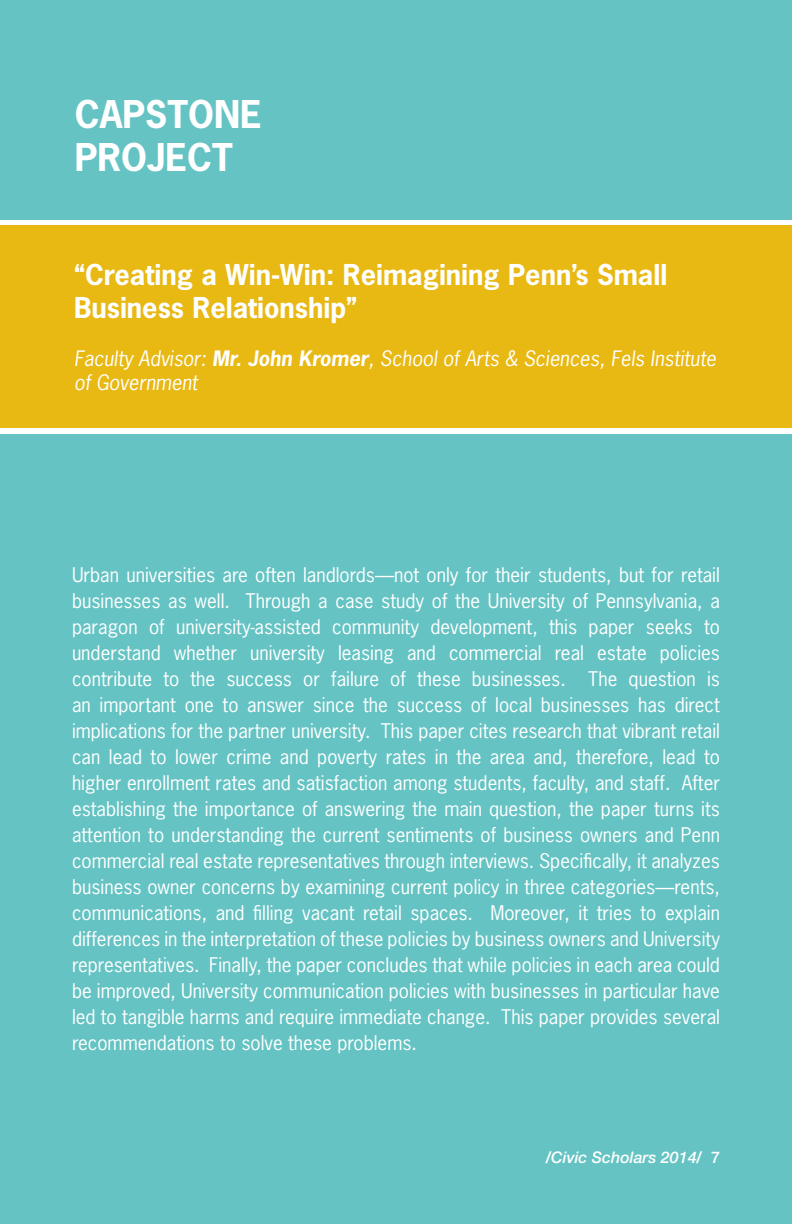
<style>
.page{position:relative;width:792px;height:1224px;background:#fff}
.page>*{position:absolute;margin:0;border:0;box-sizing:border-box;transform-origin:0 0}
.t1{font:700 36px/43.2px "News Gothic Std";color:#fff}
.t2{font:700 27px/33.6px "News Gothic Std";color:#fff}
.t3{font:italic 20px/24px "News Gothic Std";color:#fff}
.t4{font:19px/26px "News Gothic Std";color:#fff;text-align:justify}
.t5{font:italic 500 16px "Helvetica Neue LT Std";color:#fff}
.s1{font-weight:700}
.s2{font-style:normal}
</style>
<div class="page">
<div style="left:0;top:0;width:792px;height:220px;background:#65c3c3"></div>
<div style="left:0;top:434px;width:792px;height:790px;background:#65c3c3"></div>
<div style="left:0;top:226px;width:792px;height:202px;background:#e8b813"></div>
<h1 class="t1" style="left:75px;top:92px;width:188px">CAPSTONE<br>PROJECT</h1>
<p class="t2" style="left:74px;top:257px;width:595px">“Creating a Win-Win: Reimagining Penn’s Small<br>Business Relationship”</p>
<p class="t3" style="left:74px;top:347px;width:644px">Faculty Advisor: <span class="s1">Mr. John Kromer</span>, School of Arts &amp; Sciences, Fels Institute of Government</p>
<p class="t4" style="left:72px;top:562px;width:650px">Urban universities are often landlords—not only for their students, but for retail businesses as well. Through a case study of the University of Pennsylvania, a paragon of university-assisted community development, this paper seeks to understand whether university leasing and commercial real estate policies contribute to the success or failure of these businesses. The question is an important one to answer since the success of local businesses has direct implications for the partner university. This paper cites research that vibrant retail can lead to lower crime and poverty rates in the area and, therefore, lead to higher enrollment rates and satisfaction among students, faculty, and staff. After establishing the importance of answering the main question, the paper turns its attention to understanding the current sentiments of business owners and Penn commercial real estate representatives through interviews. Specifically, it analyzes business owner concerns by examining current policy in three categories—rents, communications, and filling vacant retail spaces. Moreover, it tries to explain differences in the interpretation of these policies by business owners and University representatives. Finally, the paper concludes that while policies in each area could be improved, University communication policies with businesses in particular have led to tangible harms and require immediate change. This paper provides several recommendations to solve these problems.</p>
<p class="t5" style="left:546px;top:1148px;width:176px">/Civic Scholars 2014/ <span class="s2">7</span></p>
</div>
